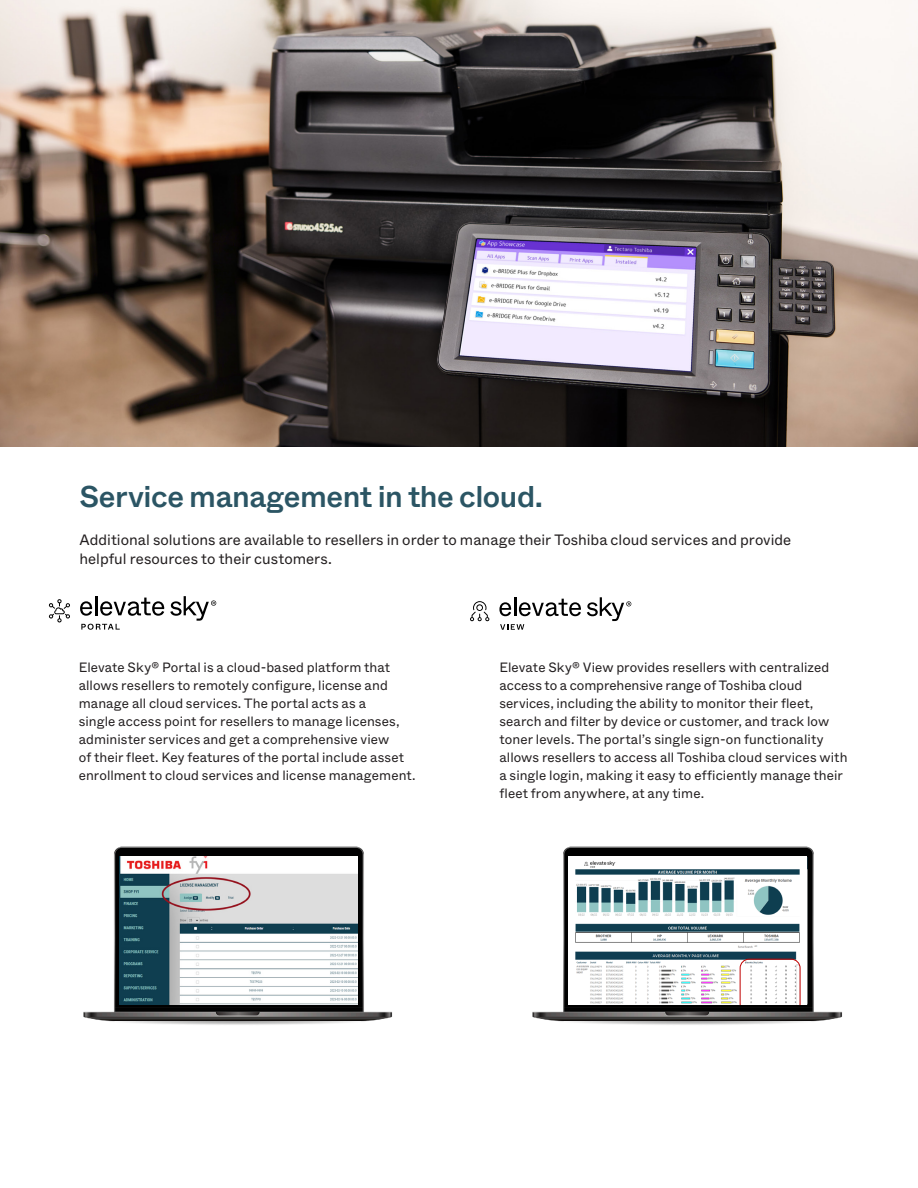
<style>
.page{position:relative;width:918px;height:1188px;background:#fff}
.page>*{position:absolute;margin:0;border:0;box-sizing:border-box;transform-origin:0 0}
.t1{font:500 30px "ABC Whyte";letter-spacing:-.015em;color:#2b5564}
.t2{font:15px/19.5px "ABC Whyte";color:#231f20}
.t3{font:13.5px/18px "ABC Whyte";letter-spacing:.005em;color:#231f20}
</style>
<div class="page">
<svg style="left:49px;top:599px;width:21px;height:24px"></svg>
<svg style="left:80px;top:596px;width:136px;height:34px"></svg>
<svg style="left:499px;top:597px;width:82px;height:19px"></svg>
<svg style="left:470px;top:601px;width:19px;height:20px"></svg>
<svg style="left:500px;top:624px;width:24px;height:6px"></svg>
<svg style="left:587px;top:597px;width:44px;height:24px"></svg>
<img style="left:532px;top:846px;width:310px;height:179px">
<img style="left:569px;top:856px;width:238px;height:149px">
<svg style="left:740px;top:959px;width:60px;height:46px"></svg>
<img style="left:83px;top:846px;width:310px;height:179px">
<img style="left:119px;top:856px;width:239px;height:149px">
<img style="left:0;top:0;width:918px;height:447px">
<p class="t1" style="left:80px;top:477px;width:465px">Service management in the cloud.</p>
<p class="t2" style="left:80px;top:530px;width:713px">Additional solutions are available to resellers in order to manage their Toshiba cloud services and provide helpful resources to their customers.</p>
<p class="t3" style="left:79px;top:658px;width:338px">Elevate Sky® Portal is a cloud-based platform that allows resellers to remotely configure, license and manage all cloud services. The portal acts as a<br>single access point for resellers to manage licenses, administer services and get a comprehensive view<br>of their fleet. Key features of the portal include asset enrollment to cloud services and license management.</p>
<p class="t3" style="left:500px;top:658px;width:350px">Elevate Sky® View provides resellers with centralized access to a comprehensive range of Toshiba cloud services, including the ability to monitor their fleet, search and filter by device or customer, and track low toner levels. The portal’s single sign-on functionality allows resellers to access all Toshiba cloud services with a single login, making it easy to efficiently manage their fleet from anywhere, at any time.</p>
</div>
